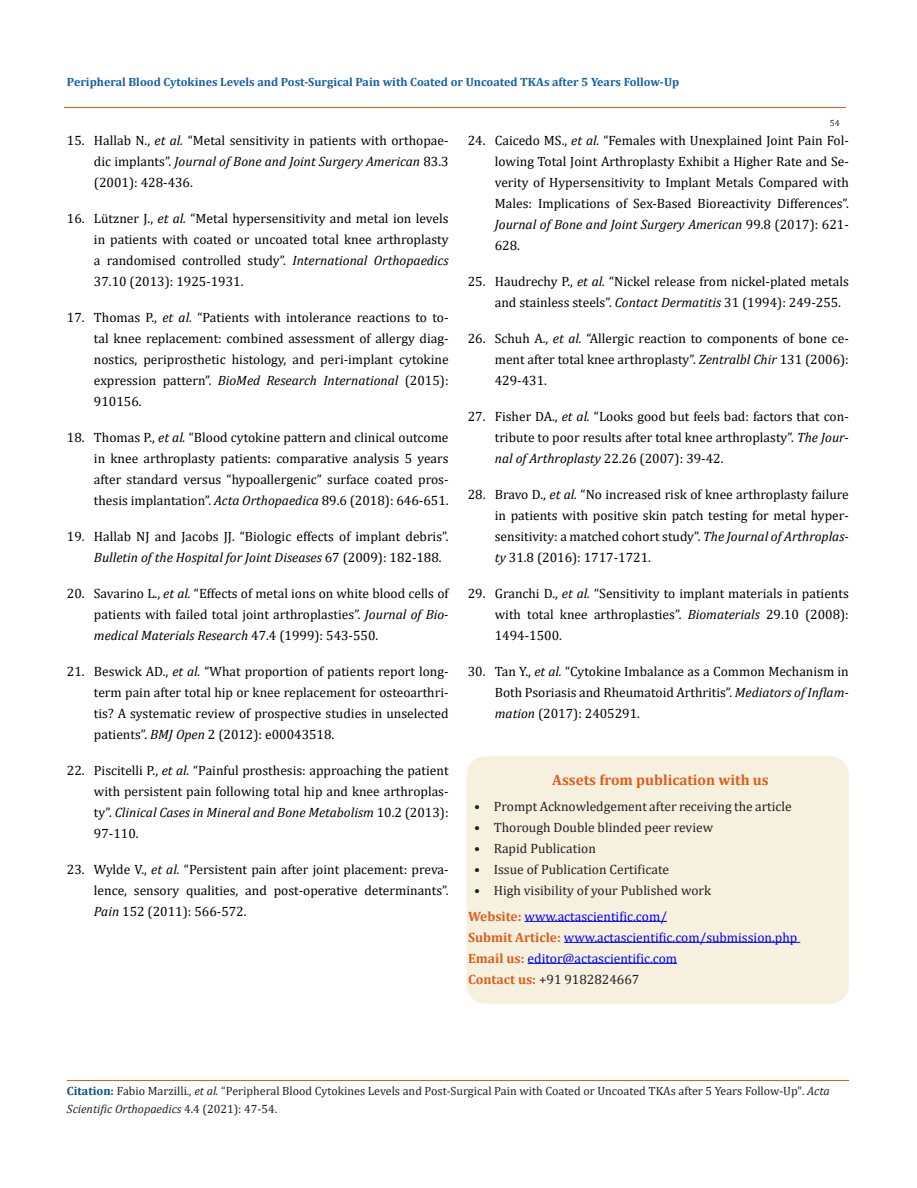
<style>
.page{position:relative;width:917px;height:1188px;background:#fff}
.page>*{position:absolute;margin:0;border:0;box-sizing:border-box;transform-origin:0 0}
.t1{font:700 15px "Cambria";color:#e05d1a}
.t2{font:13.5px/21px "Cambria";color:#000;text-align:justify}
.t3{font:13.5px "Cambria";color:#231f20}
.t4{font:13.5px "Cambria";color:#00f}
.t5{font:12px/18px "Cambria";color:#231f20}
.t6{font:700 12px "Cambria";color:#1560a6}
.t7{font:9px "Cambria";color:#231f20}
.s1{font-style:italic}
.s2{font-weight:700;color:#e05d1a}
.s3{font-weight:700;color:#035089}
</style>
<div class="page">
<hr style="left:64px;top:108px;width:781px;height:1px;background:#e05d1a">
<hr style="left:67px;top:1080px;width:781px;height:1px;background:#e05d1a">
<div style="left:467px;top:757px;width:381px;height:246px;background:#f6f0df;border-radius:18px"></div>
<div style="left:466px;top:756px;width:382px;height:248px;border:2px solid #f6f0df;border-radius:18px"></div>
<hr style="left:524px;top:921px;width:143px;height:1px;background:#00f">
<hr style="left:564px;top:942px;width:236px;height:1px;background:#00f">
<hr style="left:527px;top:963px;width:150px;height:1px;background:#00f">
<p class="t6" style="left:67px;top:73px;width:614px">Peripheral Blood Cytokines Levels and Post-Surgical Pain with Coated or Uncoated TKAs after 5 Years Follow-Up</p>
<p class="t7" style="left:829px;top:118px;width:11px">54</p>
<p class="t2" style="left:94px;top:130px;width:356px;text-indent:-27px">15. Hallab N., <span class="s1">et al.</span> “Metal sensitivity in patients with orthopae&shy;dic implants”. <span class="s1">Journal of Bone and Joint Surgery American</span> 83.3 (2001): 428-436.</p>
<p class="t2" style="left:94px;top:208px;width:356px;text-indent:-27px">16. Lützner J., <span class="s1">et al.</span> “Metal hypersensitivity and metal ion levels in patients with coated or uncoated total knee arthroplasty a randomised controlled study”. <span class="s1">International Orthopaedics </span>37.10 (2013): 1925-1931.</p>
<p class="t2" style="left:94px;top:307px;width:356px;text-indent:-27px">17. Thomas P., <span class="s1">et al.</span> “Patients with intolerance reactions to to&shy;tal knee replacement: combined assessment of allergy diag&shy;nostics, periprosthetic histology, and peri-implant cytokine expression pattern”. <span class="s1">BioMed Research International</span> (2015):<br>910156.</p>
<p class="t2" style="left:94px;top:427px;width:356px;text-indent:-27px">18. Thomas P., <span class="s1">et al.</span> “Blood cytokine pattern and clinical outcome in knee arthroplasty patients: comparative analysis 5 years after standard versus “hypoallergenic” surface coated pros&shy;thesis implantation”. <span class="s1">Acta Orthopaedica</span> 89.6 (2018): 646-651.</p>
<p class="t2" style="left:94px;top:526px;width:356px;text-indent:-27px">19. Hallab NJ and Jacobs JJ. “Biologic effects of implant debris”.<br><span class="s1">Bulletin of the Hospital for Joint Diseases</span> 67 (2009): 182-188.</p>
<p class="t2" style="left:94px;top:583px;width:356px;text-indent:-27px">20. Savarino L., <span class="s1">et al.</span> “Effects of metal ions on white blood cells of patients with failed total joint arthroplasties”. <span class="s1">Journal of Bio&shy;medical Materials Research</span> 47.4 (1999): 543-550.</p>
<p class="t2" style="left:94px;top:661px;width:356px;text-indent:-27px">21. Beswick AD., <span class="s1">et al.</span> “What proportion of patients report long&shy;term pain after total hip or knee replacement for osteoarthri&shy;tis? A systematic review of prospective studies in unselected patients”. <span class="s1">BMJ Open</span> 2 (2012): e00043518.</p>
<p class="t2" style="left:94px;top:760px;width:356px;text-indent:-27px">22. Piscitelli P., <span class="s1">et al.</span> “Painful prosthesis: approaching the patient with persistent pain following total hip and knee arthroplas&shy;ty”. <span class="s1">Clinical Cases in Mineral and Bone Metabolism</span> 10.2 (2013):<br>97-110.</p>
<p class="t2" style="left:94px;top:859px;width:356px;text-indent:-27px">23. Wylde V., <span class="s1">et al.</span> “Persistent pain after joint placement: preva&shy;lence, sensory qualities, and post-operative determinants”.<br><span class="s1">Pain</span> 152 (2011): 566-572.</p>
<p class="t2" style="left:495px;top:130px;width:355px;text-indent:-27px">24. Caicedo MS., <span class="s1">et al.</span> “Females with Unexplained Joint Pain Fol&shy;lowing Total Joint Arthroplasty Exhibit a Higher Rate and Se&shy;verity of Hypersensitivity to Implant Metals Compared with Males: Implications of Sex-Based Bioreactivity Differences”.<br><span class="s1">Journal of Bone and Joint Surgery American</span> 99.8 (2017): 621- 628.</p>
<p class="t2" style="left:495px;top:271px;width:355px;text-indent:-27px">25. Haudrechy P., <span class="s1">et al.</span> “Nickel release from nickel-plated metals and stainless steels”. <span class="s1">Contact Dermatitis</span> 31 (1994): 249-255.</p>
<p class="t2" style="left:495px;top:328px;width:355px;text-indent:-27px">26. Schuh A., <span class="s1">et al.</span> “Allergic reaction to components of bone ce&shy;ment after total knee arthroplasty”. <span class="s1">Zentralbl Chir</span> 131 (2006):<br>429-431.</p>
<p class="t2" style="left:495px;top:406px;width:355px;text-indent:-27px">27. Fisher DA., <span class="s1">et al.</span> “Looks good but feels bad: factors that con&shy;tribute to poor results after total knee arthroplasty”. <span class="s1">The Jour&shy;nal of Arthroplasty</span> 22.26 (2007): 39-42.</p>
<p class="t2" style="left:495px;top:484px;width:355px;text-indent:-27px">28. Bravo D., <span class="s1">et al.</span> “No increased risk of knee arthroplasty failure in patients with positive skin patch testing for metal hyper&shy;sensitivity: a matched cohort study”. <span class="s1">The Journal of Arthroplas&shy;ty</span> 31.8 (2016): 1717-1721.</p>
<p class="t2" style="left:495px;top:583px;width:355px;text-indent:-27px">29. Granchi D., <span class="s1">et al.</span> “Sensitivity to implant materials in patients with total knee arthroplasties”. <span class="s1">Biomaterials</span> 29.10 (2008):<br>1494-1500.</p>
<p class="t2" style="left:495px;top:661px;width:355px;text-indent:-27px">30. Tan Y., <span class="s1">et al.</span> “Cytokine Imbalance as a Common Mechanism in Both Psoriasis and Rheumatoid Arthritis”. <span class="s1">Mediators of Inflam&shy;mation</span> (2017): 2405291.</p>
<p class="t1" style="left:552px;top:770px;width:218px">Assets from publication with us</p>
<p class="t3" style="left:474px;top:798px;width:319px">• Prompt Acknowledgement after receiving the article</p>
<p class="t3" style="left:474px;top:819px;width:240px">• Thorough Double blinded peer review</p>
<p class="t3" style="left:474px;top:840px;width:123px">• Rapid Publication</p>
<p class="t3" style="left:474px;top:861px;width:196px">• Issue of Publication Certificate</p>
<p class="t3" style="left:474px;top:882px;width:238px">• High visibility of your Published work</p>
<p class="t4" style="left:468px;top:908px;width:200px"><span class="s2">Website:</span> www.actascientific.com/</p>
<p class="t4" style="left:468px;top:929px;width:330px"><span class="s2">Submit Article:</span> www.actascientific.com/submission.php</p>
<p class="t4" style="left:468px;top:950px;width:210px"><span class="s2">Email us:</span> editor@actascientific.com</p>
<p class="t3" style="left:468px;top:971px;width:173px"><span class="s2">Contact us:</span> +91 9182824667</p>
<p class="t5" style="left:67px;top:1082px;width:764px"><span class="s3">Citation:</span> Fabio Marzilli<span class="s1">., et al.</span> “Peripheral Blood Cytokines Levels and Post-Surgical Pain with Coated or Uncoated TKAs after 5 Years Follow-Up". <span class="s1">Acta<br>Scientific Orthopaedics</span> 4.4 (2021): 47-54.</p>
</div>
